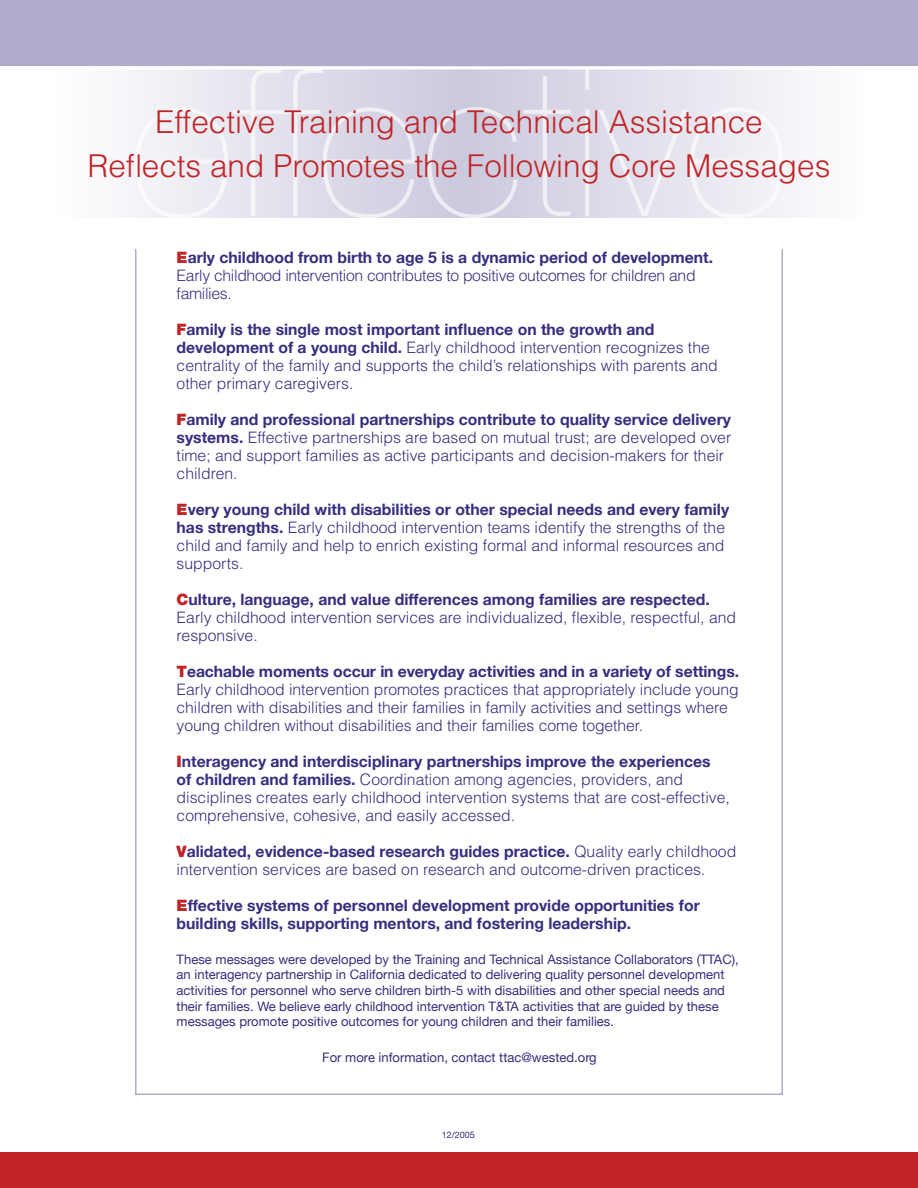
<style>
.page{position:relative;width:918px;height:1188px;background:#fff}
.page>*{position:absolute;margin:0;border:0;box-sizing:border-box;transform-origin:0 0}
.t1{font:300 31.5px/43.5px "Helvetica";color:#c02427;text-align:center}
.t2{font:300 15.75px/18px "Helvetica";color:#362e7e}
.t3{font:300 15.75px/18px "Helvetica";letter-spacing:-.02em;color:#362e7e}
.t4{font:700 15.75px/18px "Helvetica Neue";color:#362e7e}
.t5{font:13.05px/15.6px "Helvetica Neue";color:#362e7e}
.t6{font:9px "Helvetica Neue";color:#362e7e}
.s1{font-family:"Helvetica Neue";font-weight:900;color:#c02427}
.s2{font-family:"Helvetica Neue";font-weight:700}
.s3{font-weight:900;color:#c02427}
</style>
<div class="page">
<div style="left:0;top:1152px;width:918px;height:36px;background:#c02427"></div>
<div style="left:0;top:0;width:918px;height:66px;background:#afabcb"></div>
<svg style="left:135px;top:69px;width:648px;height:149px"></svg>
<p class="t1" style="left:88px;top:100px;width:744px">Effective Training and Technical Assistance<br>Reflects and Promotes the Following Core Messages</p>
<p class="t3" style="left:177px;top:248px;width:538px"><span class="s1">E</span><span class="s2">arly childhood from birth to age 5 is a dynamic period of development.<br></span>Early childhood intervention contributes to positive outcomes for children and families.</p>
<p class="t2" style="left:177px;top:320px;width:543px"><span class="s1">F</span><span class="s2">amily is the single most important influence on the growth and development of a young child.</span> Early childhood intervention recognizes the centrality of the family and supports the child’s relationships with parents and other primary caregivers.</p>
<p class="t2" style="left:177px;top:410px;width:556px"><span class="s1">F</span><span class="s2">amily and professional partnerships contribute to quality service delivery systems.</span> Effective partnerships are based on mutual trust; are developed over time; and support families as active participants and decision-makers for their children.</p>
<p class="t2" style="left:177px;top:500px;width:554px"><span class="s1">E</span><span class="s2">very young child with disabilities or other special needs and every family has strengths.</span> Early childhood intervention teams identify the strengths of the child and family and help to enrich existing formal and informal resources and supports.</p>
<p class="t2" style="left:177px;top:590px;width:561px"><span class="s1">C</span><span class="s2">ulture, language, and value differences among families are respected.<br></span>Early childhood intervention services are individualized, flexible, respectful, and responsive.</p>
<p class="t2" style="left:177px;top:662px;width:564px"><span class="s1">T</span><span class="s2">eachable moments occur in everyday activities and in a variety of settings.<br></span>Early childhood intervention promotes practices that appropriately include young children with disabilities and their families in family activities and settings where young children without disabilities and their families come together.</p>
<p class="t2" style="left:177px;top:752px;width:555px"><span class="s1">I</span><span class="s2">nteragency and interdisciplinary partnerships improve the experiences<br>of children and families.</span> Coordination among agencies, providers, and disciplines creates early childhood intervention systems that are cost-effective, comprehensive, cohesive, and easily accessed.</p>
<p class="t2" style="left:177px;top:842px;width:561px"><span class="s1">V</span><span class="s2">alidated, evidence-based research guides practice.</span> Quality early childhood intervention services are based on research and outcome-driven practices.</p>
<p class="t4" style="left:177px;top:896px;width:525px"><span class="s3">E</span>ffective systems of personnel development provide opportunities for building skills, supporting mentors, and fostering leadership.</p>
<p class="t5" style="left:177px;top:951px;width:564px">These messages were developed by the Training and Technical Assistance Collaborators (TTAC), an interagency partnership in California dedicated to delivering quality personnel development activities for personnel who serve children birth-5 with disabilities and other special needs and their families. We believe early childhood intervention T&amp;TA activities that are guided by these messages promote positive outcomes for young children and their families.</p>
<p class="t5" style="left:322px;top:1049px;width:276px">For more information, contact ttac@wested.org</p>
<p class="t6" style="left:442px;top:1130px;width:35px">12/2005</p>
</div>
